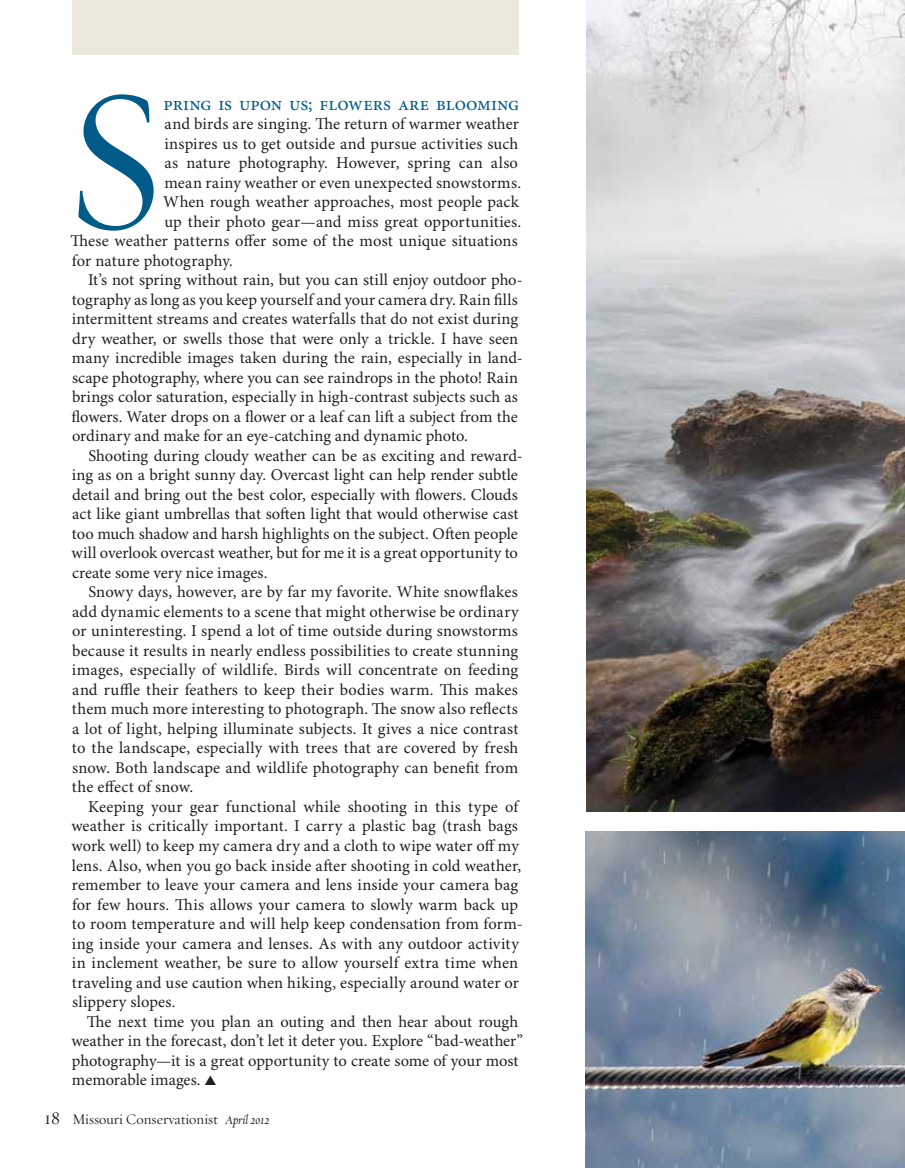
<style>
.page{position:relative;width:905px;height:1168px;background:#fff}
.page>*{position:absolute;margin:0;border:0;box-sizing:border-box;transform-origin:0 0}
.t1{font:202.05px "Requiem Display HTF Roman";color:#005b89}
.t2{font:19.5px "Minion Pro";color:#005b89}
.t3{font:16.5px "Minion Pro";letter-spacing:.015em;color:#231f20}
.t4{font:16.5px "Minion Pro";letter-spacing:.08em;color:#231f20}
.t5{font:16.5px "Minion Pro";letter-spacing:.075em;color:#231f20}
.t6{font:16.5px "Minion Pro";letter-spacing:.07em;color:#231f20}
.t7{font:16.5px "Minion Pro";letter-spacing:.06em;color:#231f20}
.t8{font:16.5px "Minion Pro";letter-spacing:.04em;color:#231f20}
.t9{font:16.5px "Minion Pro";letter-spacing:-.005em;color:#231f20}
.t10{font:16.5px "Minion Pro";letter-spacing:.105em;color:#231f20}
.t11{font:16.5px "Minion Pro";letter-spacing:.045em;color:#231f20}
.t12{font:15px "Requiem Display HTF Roman";color:#231f20}
.s1{font-size:18px}
.s2{font-family:"Requiem Display HTF Italic";font-size:13.5px}
</style>
<div class="page">
<div style="left:72px;top:0;width:447px;height:54px;background:#ede8dc"></div>
<img style="left:586px;top:0;width:318px;height:812px">
<img style="left:585px;top:831px;width:319px;height:336px">
<h1 class="t1" style="left:63px;top:42px;width:104px">S</h1>
<p class="t2" style="left:163px;top:92px;width:357px">pring is upon us; flowers are blooming</p>
<p class="t3" style="left:165px;top:114px;width:356px">and birds are singing. The return of warmer weather</p>
<p class="t7" style="left:164px;top:133px;width:355px">inspires us to get outside and pursue activities such</p>
<p class="t3" style="left:165px;top:153px;width:355px">as nature photography. However, spring can also</p>
<p class="t3" style="left:164px;top:172px;width:358px">mean rainy weather or even unexpected snowstorms.</p>
<p class="t3" style="left:163px;top:192px;width:357px">When rough weather approaches, most people pack</p>
<p class="t3" style="left:164px;top:211px;width:358px">up their photo gear—and miss great opportunities.</p>
<p class="t10" style="left:70px;top:231px;width:449px">These weather patterns offer some of the most unique situations</p>
<p class="t3" style="left:72px;top:250px;width:162px">for nature photography.</p>
<p class="t9" style="left:88px;top:270px;width:436px">It’s not spring without rain, but you can still enjoy outdoor pho-</p>
<p class="t3" style="left:72px;top:289px;width:447px">tography as long as you keep yourself and your camera dry. Rain fills</p>
<p class="t5" style="left:72px;top:309px;width:448px">intermittent streams and creates waterfalls that do not exist during</p>
<p class="t6" style="left:72px;top:328px;width:447px">dry weather, or swells those that were only a trickle. I have seen</p>
<p class="t3" style="left:72px;top:348px;width:452px">many incredible images taken during the rain, especially in land-</p>
<p class="t3" style="left:72px;top:367px;width:447px">scape photography, where you can see raindrops in the photo! Rain</p>
<p class="t3" style="left:72px;top:387px;width:447px">brings color saturation, especially in high-contrast subjects such as</p>
<p class="t3" style="left:72px;top:406px;width:448px">flowers. Water drops on a flower or a leaf can lift a subject from the</p>
<p class="t3" style="left:72px;top:426px;width:397px">ordinary and make for an eye-catching and dynamic photo.</p>
<p class="t3" style="left:88px;top:445px;width:436px">Shooting during cloudy weather can be as exciting and reward-</p>
<p class="t3" style="left:72px;top:465px;width:447px">ing as on a bright sunny day. Overcast light can help render subtle</p>
<p class="t3" style="left:72px;top:484px;width:447px">detail and bring out the best color, especially with flowers. Clouds</p>
<p class="t3" style="left:72px;top:504px;width:446px">act like giant umbrellas that soften light that would otherwise cast</p>
<p class="t3" style="left:72px;top:523px;width:447px">too much shadow and harsh highlights on the subject. Often people</p>
<p class="t3" style="left:71px;top:543px;width:448px">will overlook overcast weather, but for me it is a great opportunity to</p>
<p class="t3" style="left:72px;top:562px;width:197px">create some very nice images.</p>
<p class="t3" style="left:88px;top:582px;width:431px">Snowy days, however, are by far my favorite. White snowflakes</p>
<p class="t3" style="left:72px;top:601px;width:448px">add dynamic elements to a scene that might otherwise be ordinary</p>
<p class="t4" style="left:72px;top:621px;width:447px">or uninteresting. I spend a lot of time outside during snowstorms</p>
<p class="t7" style="left:72px;top:640px;width:447px">because it results in nearly endless possibilities to create stunning</p>
<p class="t3" style="left:72px;top:660px;width:448px">images, especially of wildlife. Birds will concentrate on feeding</p>
<p class="t3" style="left:72px;top:679px;width:447px">and ruffle their feathers to keep their bodies warm. This makes</p>
<p class="t4" style="left:72px;top:699px;width:447px">them much more interesting to photograph. The snow also reflects</p>
<p class="t3" style="left:72px;top:718px;width:446px">a lot of light, helping illuminate subjects. It gives a nice contrast</p>
<p class="t3" style="left:72px;top:738px;width:448px">to the landscape, especially with trees that are covered by fresh</p>
<p class="t3" style="left:72px;top:757px;width:447px">snow. Both landscape and wildlife photography can benefit from</p>
<p class="t3" style="left:72px;top:777px;width:123px">the effect of snow.</p>
<p class="t5" style="left:88px;top:796px;width:433px">Keeping your gear functional while shooting in this type of</p>
<p class="t3" style="left:71px;top:816px;width:448px">weather is critically important. I carry a plastic bag (trash bags</p>
<p class="t3" style="left:71px;top:835px;width:449px">work well) to keep my camera dry and a cloth to wipe water off my</p>
<p class="t3" style="left:72px;top:855px;width:451px">lens. Also, when you go back inside after shooting in cold weather,</p>
<p class="t3" style="left:72px;top:874px;width:448px">remember to leave your camera and lens inside your camera bag</p>
<p class="t3" style="left:72px;top:894px;width:448px">for few hours. This allows your camera to slowly warm back up</p>
<p class="t11" style="left:72px;top:913px;width:452px">to room temperature and will help keep condensation from form-</p>
<p class="t3" style="left:72px;top:933px;width:448px">ing inside your camera and lenses. As with any outdoor activity</p>
<p class="t3" style="left:72px;top:953px;width:448px">in inclement weather, be sure to allow yourself extra time when</p>
<p class="t8" style="left:72px;top:972px;width:448px">traveling and use caution when hiking, especially around water or</p>
<p class="t3" style="left:72px;top:992px;width:105px">slippery slopes.</p>
<p class="t3" style="left:87px;top:1011px;width:433px">The next time you plan an outing and then hear about rough</p>
<p class="t3" style="left:71px;top:1031px;width:453px">weather in the forecast, don’t let it deter you. Explore “bad-weather”</p>
<p class="t6" style="left:72px;top:1050px;width:447px">photography—it is a great opportunity to create some of your most</p>
<p class="t3" style="left:72px;top:1070px;width:146px">memorable images. ▲</p>
<p class="t12" style="left:44px;top:1110px;width:226px"><span class="s1">18</span> Missouri Conservationist <span class="s2">April 2012</span></p>
</div>
